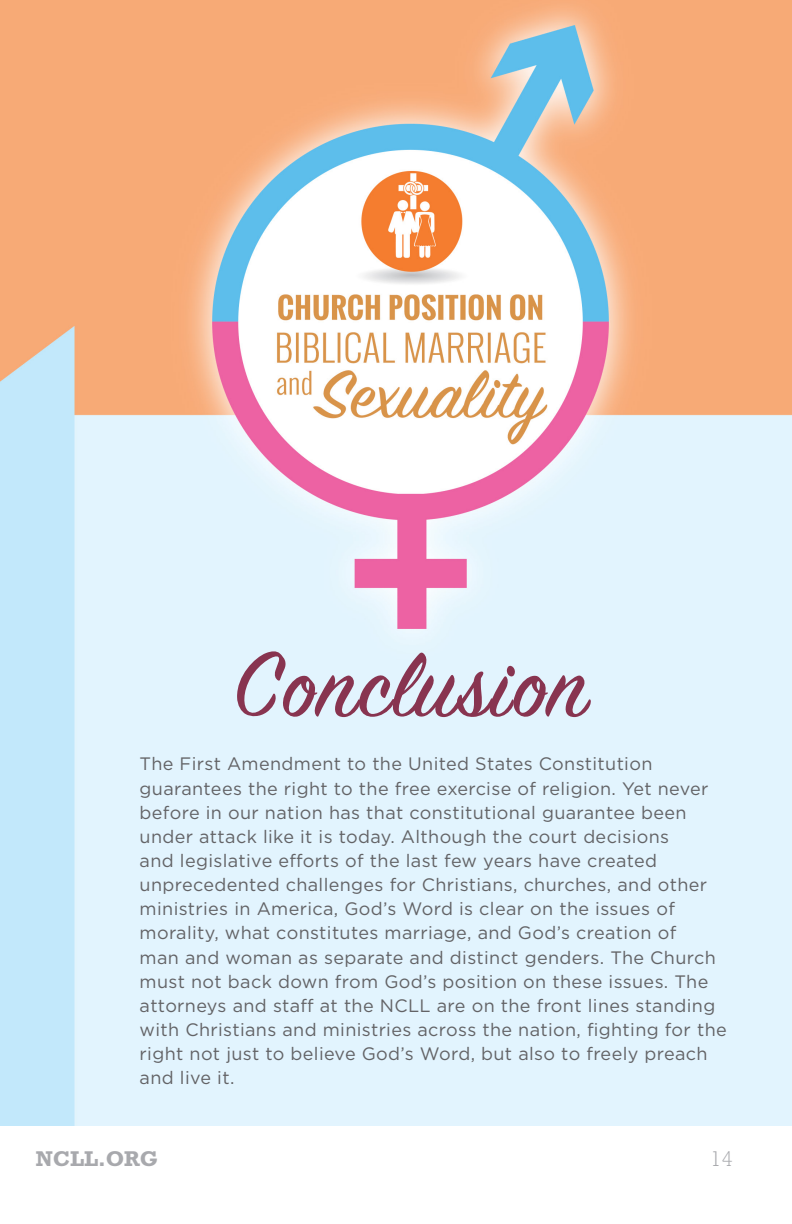
<style>
.page{position:relative;width:792px;height:1224px;background:#fff}
.page>*{position:absolute;margin:0;border:0;box-sizing:border-box;transform-origin:0 0}
.t1{font:101.2px "Sign Painter House Script";letter-spacing:.02em;color:#883450}
.t2{font:700 21.6px "Rockwell";color:#a8a9ad}
.t3{font:300 21.6px "Rockwell";color:#a8a9ad}
.t4{font:18px/24.2px "Gotham";letter-spacing:.02em;color:#636366}
</style>
<div class="page">
<img style="left:0;top:0;width:792px;height:1126px">
<p class="t1" style="left:234px;top:623px;width:355px">Conclusion</p>
<p class="t4" style="left:140px;top:752px;width:589px">The First Amendment to the United States Constitution guarantees the right to the free exercise of religion. Yet never before in our nation has that constitutional guarantee been under attack like it is today. Although the court decisions<br>and legislative efforts of the last few years have created unprecedented challenges for Christians, churches, and other ministries in America, God’s Word is clear on the issues of morality, what constitutes marriage, and God’s creation of<br>man and woman as separate and distinct genders. The Church must not back down from God’s position on these issues. The attorneys and staff at the NCLL are on the front lines standing with Christians and ministries across the nation, fighting for the right not just to believe God’s Word, but also to freely preach and live it.</p>
<p class="t2" style="left:36px;top:1146px;width:124px">NCLL.ORG</p>
<p class="t3" style="left:710px;top:1146px;width:25px">14</p>
</div>
